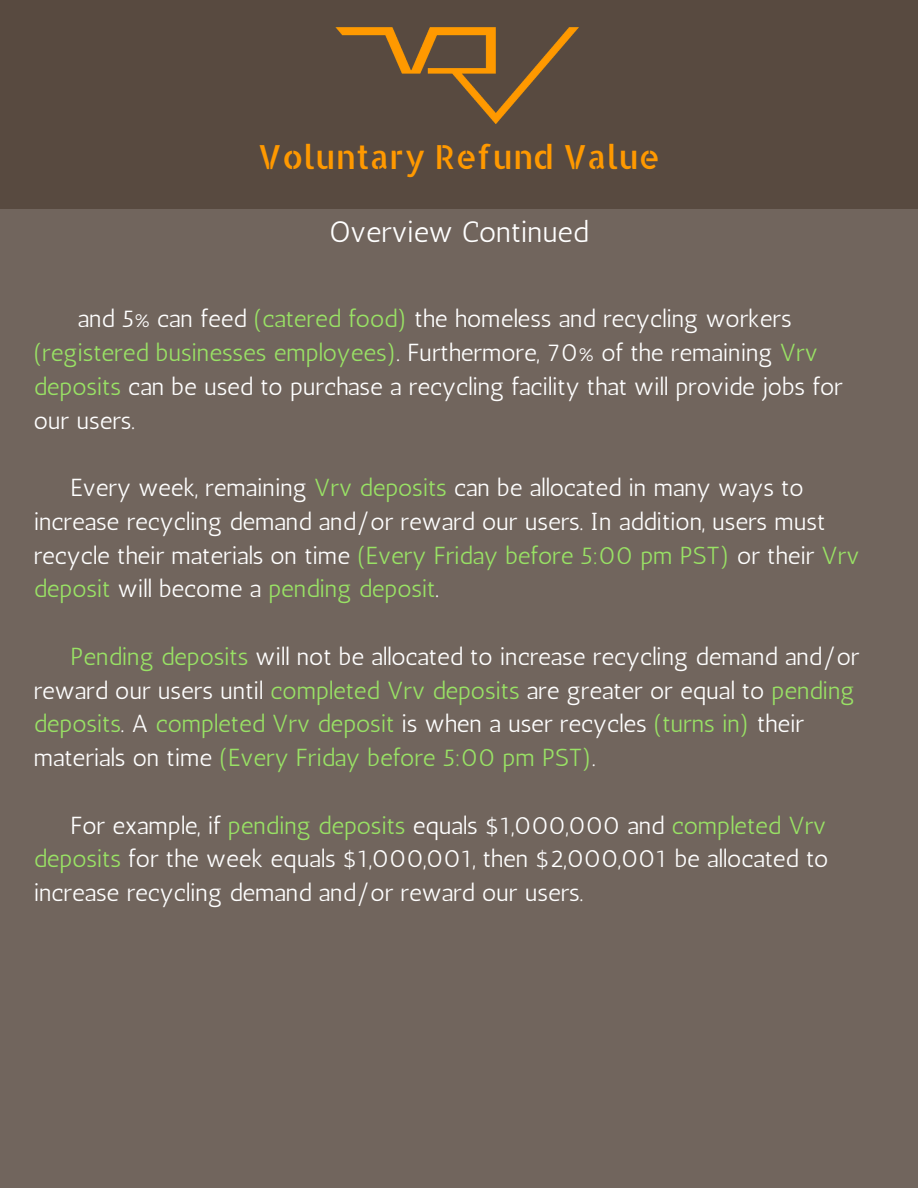
<style>
.page{position:relative;width:918px;height:1188px;background:#71655d}
.page>*{position:absolute;margin:0;border:0;box-sizing:border-box;transform-origin:0 0}
.t1{font:33.15px "Allerta Stencil";color:#f90}
.t2{font:29.55px "Antic";color:#fff}
.t3{font:24.6px/33.8px "Antic";color:#fff}
.s1{color:#99e265}
</style>
<div class="page">
<div style="left:0;top:0;width:918px;height:208px;background:#584a40"></div>
<img style="left:335px;top:27px;width:244px;height:97px">
<h1 class="t1" style="left:258px;top:135px;width:404px">Voluntary Refund Value</h1>
<p class="t2" style="left:329px;top:214px;width:261px">Overview Continued</p>
<p class="t3" style="left:34px;top:302px;width:810px;text-indent:44px">and 5% can feed <span class="s1">(catered food)</span> the homeless and recycling workers <span class="s1">(registered businesses employees)</span>. Furthermore, 70% of the remaining <span class="s1">Vrv deposits</span> can be used to purchase a recycling facility that will provide jobs for our users.</p>
<p class="t3" style="left:34px;top:471px;width:827px;text-indent:37px">Every week, remaining <span class="s1">Vrv deposits</span> can be allocated in many ways to increase recycling demand and/or reward our users. In addition, users must recycle their materials on time <span class="s1">(Every Friday before 5:00 pm PST)</span> or their <span class="s1">Vrv deposit</span> will become a <span class="s1">pending deposit</span>.</p>
<p class="t3" style="left:34px;top:640px;width:827px;text-indent:37px"><span class="s1">Pending deposits</span> will not be allocated to increase recycling demand and/or reward our users until <span class="s1">completed Vrv deposits</span> are greater or equal to <span class="s1">pending deposits</span>. A <span class="s1">completed Vrv deposit</span> is when a user recycles <span class="s1">(turns in)</span> their materials on time <span class="s1">(Every Friday before 5:00 pm PST)</span>.</p>
<p class="t3" style="left:34px;top:808px;width:796px;text-align:justify;text-indent:37px">For example, if <span class="s1">pending deposits</span> equals $1,000,000 and <span class="s1">completed Vrv deposits</span> for the week equals $1,000,001, then $2,000,001 be allocated to increase recycling demand and/or reward our users.</p>
</div>
